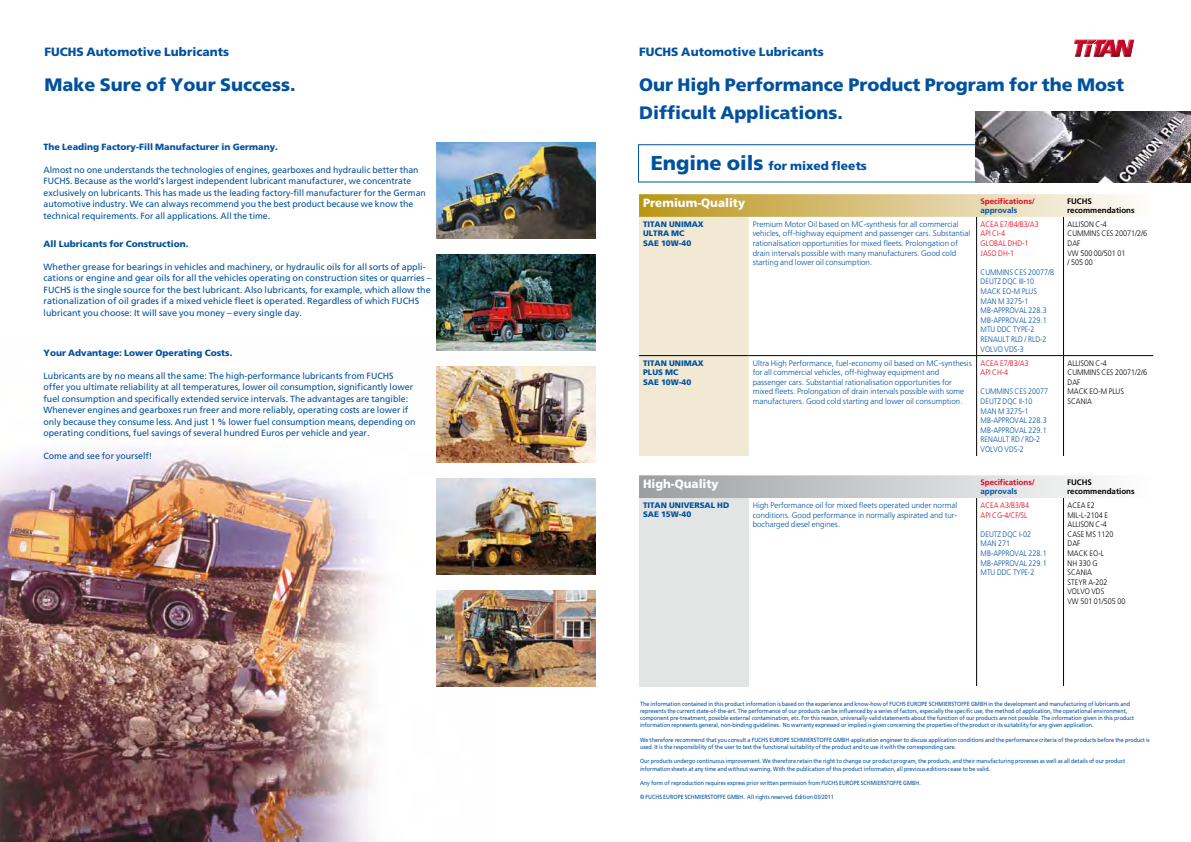
<style>
.page{position:relative;width:1191px;height:842px;background:#fff}
.page>*{position:absolute;margin:0;border:0;box-sizing:border-box;transform-origin:0 0}
.t1{font:900 18px/28px "Frutiger LT Std";color:#00519e}
.t2{font:900 12px "Frutiger LT Std";color:#00519e}
.t3{font:900 12px "Frutiger LT Std";color:#fff}
.t4{font:9px/11.5px "Frutiger LT Std";color:#00519e}
.t5{font:900 9px "Frutiger LT Std";color:#00519e}
.t6{font:300 8px/9.6px "Frutiger LT Std";color:#00519e}
.t7{font:300 8px/9.6px "Frutiger LT Std";color:#00519e;scale:.9 1}
.t8{font:300 8px/9.6px "Frutiger LT Std";color:#000;scale:.9 1}
.t9{font:300 8px/9.6px "Frutiger LT Std";color:#e2001a;scale:.9 1}
.t10{font:900 8px/9.6px "Frutiger LT Std";color:#00519e}
.t11{font:700 8px/8.7px "Frutiger LT Std";color:#000}
.t12{font:700 8px "Frutiger LT Std";color:#e2001a}
.t13{font:700 8px "Frutiger LT Std";color:#00519e}
.t14{font:6px/7.2px "Frutiger LT Std";color:#00519e;scale:.9 1}
.s1{font-size:20px}
</style>
<div class="page">
<img style="left:0;top:337px;width:489px;height:505px">
<img style="left:975px;top:112px;width:216px;height:70px">
<img style="left:437px;top:143px;width:158px;height:95px">
<img style="left:437px;top:255px;width:158px;height:95px">
<img style="left:437px;top:367px;width:158px;height:95px">
<img style="left:437px;top:479px;width:158px;height:95px">
<img style="left:437px;top:591px;width:158px;height:95px">
<svg style="left:1074px;top:39px;width:60px;height:18px"></svg>
<hr style="left:1063px;top:355px;width:90px;height:1px;background:#000">
<svg style="left:639px;top:194px;width:513px;height:262px"></svg>
<div style="left:639px;top:498px;width:109px;height:188px;background:#e3e4e4"></div>
<hr style="left:976px;top:498px;width:1px;height:188px;background:#000">
<hr style="left:1063px;top:498px;width:1px;height:188px;background:#000">
<svg style="left:639px;top:475px;width:458px;height:23px;background:#c9cacc"></svg>
<h2 class="t2" style="left:44px;top:44px;width:186px">FUCHS Automotive Lubricants</h2>
<h1 class="t1" style="left:44px;top:71px;width:253px">Make Sure of Your Success.</h1>
<h3 class="t5" style="left:44px;top:141px;width:236px">The Leading Factory-Fill Manufacturer in Germany.</h3>
<p class="t4" style="left:44px;top:164px;width:384px">Almost no one understands the technologies of engines, gearboxes and hydraulic better than FUCHS. Because as the world’s largest independent lubricant manufacturer, we concentrate exclusively on lubricants. This has made us the leading factory-fill manufacturer for the German automotive industry. We can always recommend you the best product because we know the technical requirements. For all applications. All the time.</p>
<h3 class="t5" style="left:44px;top:238px;width:146px">All Lubricants for Construction.</h3>
<p class="t4" style="left:44px;top:261px;width:389px">Whether grease for bearings in vehicles and machinery, or hydraulic oils for all sorts of appli&shy;cations or engine and gear oils for all the vehicles operating on construction sites or quarries – FUCHS is the single source for the best lubricant. Also lubricants, for example, which allow the rationalization of oil grades if a mixed vehicle fleet is operated. Regardless of which FUCHS lubricant you choose: It will save you money – every single day.</p>
<h3 class="t5" style="left:44px;top:347px;width:190px">Your Advantage: Lower Operating Costs.</h3>
<p class="t4" style="left:44px;top:370px;width:373px">Lubricants are by no means all the same: The high-performance lubricants from FUCHS offer you ultimate reliability at all temperatures, lower oil consumption, significantly lower fuel consumption and specifically extended service intervals. The advantages are tangible:<br>Whenever engines and gearboxes run freer and more reliably, operating costs are lower if only because they consume less. And just 1 % lower fuel consumption means, depending on operating conditions, fuel savings of several hundred Euros per vehicle and year.</p>
<h3 class="t4" style="left:44px;top:451px;width:110px">Come and see for yourself!</h3>
<h2 class="t2" style="left:639px;top:44px;width:186px">FUCHS Automotive Lubricants</h2>
<h1 class="t1" style="left:639px;top:71px;width:486px">Our High Performance Product Program for the Most<br>Difficult Applications.</h1>
<h2 class="t2" style="left:650px;top:158px;width:218px"><span class="s1">Engine oils</span> for mixed fleets</h2>
<h2 class="t3" style="left:643px;top:196px;width:104px">Premium-Quality</h2>
<h3 class="t12" style="left:980px;top:197px;width:56px">Specifications/</h3>
<h3 class="t13" style="left:980px;top:205px;width:38px">approvals</h3>
<h3 class="t11" style="left:1067px;top:197px;width:69px">FUCHS recommendations</h3>
<h3 class="t10" style="left:643px;top:219px;width:62px">TITAN UNIMAX<br>ULTRA MC<br>SAE 10W-40</h3>
<p class="t6" style="left:752px;top:219px;width:219px">Premium Motor Oil based on MC-synthesis for all commercial vehicles, off-highway equipment and passenger cars. Substantial rationalisation opportunities for mixed fleets. Prolongation of drain intervals possible with many manufacturers. Good cold starting and lower oil consumption.</p>
<h3 class="t9" style="left:980px;top:219px;width:66px">ACEA E7/B4/B3/A3<br>API CI-4<br>GLOBAL DHD-1<br>JASO DH-1</h3>
<h3 class="t7" style="left:980px;top:267px;width:83px">CUMMINS CES 20077/8<br>DEUTZ DQC III-10<br>MACK EO-M PLUS<br>MAN M 3275-1<br>MB-APPROVAL 228.3<br>MB-APPROVAL 229.1<br>MTU DDC TYPE-2<br>RENAULT RLD / RLD-2<br>VOLVO VDS-3</h3>
<h3 class="t10" style="left:643px;top:358px;width:62px">TITAN UNIMAX<br>PLUS MC<br>SAE 10W-40</h3>
<p class="t6" style="left:752px;top:358px;width:221px">Ultra High Performance, fuel-economy oil based on MC-synthesis for all commercial vehicles, off-highway equipment and passenger cars. Substantial rationalisation opportunities for mixed fleets. Prolongation of drain intervals possible with some manufacturers. Good cold starting and lower oil consumption.</p>
<h3 class="t9" style="left:980px;top:358px;width:55px">ACEA E7/B3/A3<br>API CH-4</h3>
<h3 class="t7" style="left:980px;top:387px;width:77px">CUMMINS CES 20077<br>DEUTZ DQC II-10<br>MAN M 3275-1<br>MB-APPROVAL 228.3<br>MB-APPROVAL 229.1<br>RENAULT RD / RD-2<br>VOLVO VDS-2</h3>
<h3 class="t8" style="left:1067px;top:219px;width:90px">ALLISON C-4<br>CUMMINS CES 20071/2/6<br>DAF<br>VW 500 00/501 01<br>/ 505 00</h3>
<h3 class="t8" style="left:1067px;top:358px;width:90px">ALLISON C-4<br>CUMMINS CES 20071/2/6<br>DAF<br>MACK EO-M PLUS<br>SCANIA</h3>
<h2 class="t3" style="left:643px;top:477px;width:77px">High-Quality</h2>
<h3 class="t12" style="left:980px;top:478px;width:56px">Specifications/</h3>
<h3 class="t13" style="left:980px;top:486px;width:38px">approvals</h3>
<h3 class="t11" style="left:1067px;top:478px;width:69px">FUCHS recommendations</h3>
<h3 class="t10" style="left:643px;top:501px;width:88px;line-height:9px">TITAN UNIVERSAL HD<br>SAE 15W-40</h3>
<h3 class="t6" style="left:752px;top:500px;width:206px;text-align:justify">High Performance oil for mixed fleets operated under normal conditions. Good performance in normally aspirated and tur&shy;bocharged diesel engines.</h3>
<h3 class="t9" style="left:980px;top:500px;width:55px">ACEA A3/B3/B4<br>API CG-4/CF/SL</h3>
<h3 class="t7" style="left:980px;top:529px;width:75px">DEUTZ DQC I-02<br>MAN 271<br>MB-APPROVAL 228.1<br>MB-APPROVAL 229.1<br>MTU DDC TYPE-2</h3>
<h3 class="t8" style="left:1067px;top:500px;width:66px">ACEA E2<br>MIL-L-2104 E<br>ALLISON C-4<br>CASE MS 1120<br>DAF<br>MACK EO-L<br>NH 330 G<br>SCANIA<br>STEYR A-202<br>VOLVO VDS<br>VW 501 01/505 00</h3>
<p class="t14" style="left:640px;top:700px;width:550px">The information contained in this product information is based on the experience and know-how of FUCHS EUROPE SCHMIERSTOFFE GMBH in the development and manufacturing of lubricants and represents the current state-of-the-art. The performance of our products can be influenced by a series of factors, especially the specific use, the method of application, the operational environment, component pre-treatment, possible external contamination, etc. For this reason, universally-valid statements about the function of our products are not possible. The information given in this product information represents general, non-binding guidelines. No warranty expressed or implied is given concerning the properties of the product or its suitability for any given application.</p>
<p class="t14" style="left:640px;top:736px;width:568px">We therefore recommend that you consult a FUCHS EUROPE SCHMIERSTOFFE GMBH application engineer to discuss application conditions and the performance criteria of the products before the product is used. It is the responsibility of the user to test the functional suitability of the product and to use it with the corresponding care.</p>
<p class="t14" style="left:640px;top:758px;width:541px">Our products undergo continuous improvement. We therefore retain the right to change our product program, the products, and their manufacturing processes as well as all details of our product information sheets at any time and without warning. With the publication of this product information, all previous editions cease to be valid.</p>
<p class="t14" style="left:640px;top:779px;width:314px">Any form of reproduction requires express prior written permission from FUCHS EUROPE SCHMIERSTOFFE GMBH.</p>
<p class="t14" style="left:640px;top:794px;width:217px">© FUCHS EUROPE SCHMIERSTOFFE GMBH. All rights reserved. Edition 03/2011</p>
</div>
